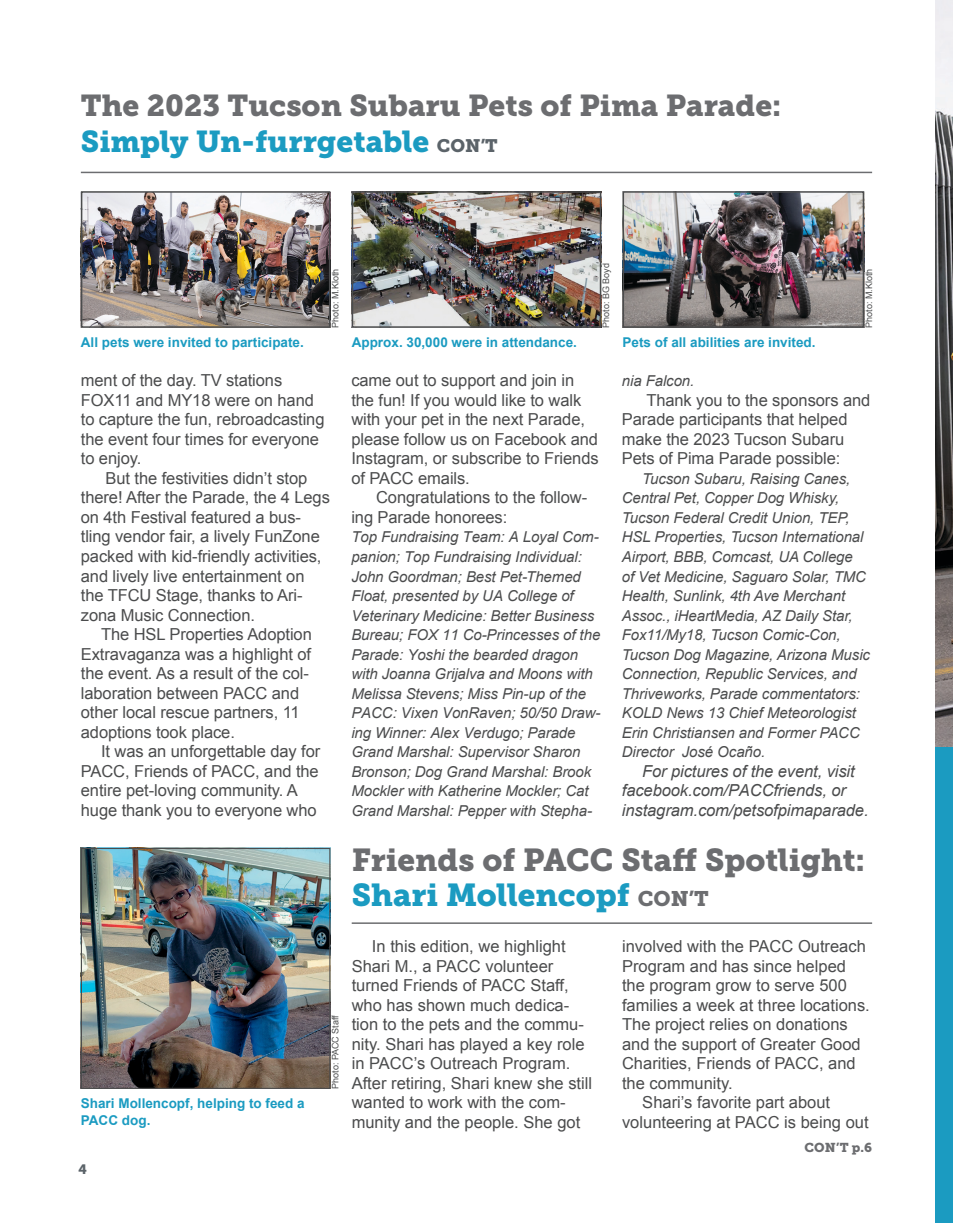
<style>
.page{position:relative;width:953px;height:1223px;background:#fff}
.page>*{position:absolute;margin:0;border:0;box-sizing:border-box;transform-origin:0 0}
._33_Header_gray_Bitt{font:31.5px "Museo Slab 900";color:#6c6d70}
._33_Header_gray_Bitt-2{font:31.5px "Museo Slab 900";color:#1b9bc1}
._33_Header_gray_Bitt-3{font:30px/36px "Museo Slab 900";color:#6c6d70}
._8_Content_gray_Sour{font:16.5px/19.5px "Arial";letter-spacing:-.005em;color:#4b4c4d}
._8_Content_gray_Sour-2{font:italic 16.5px/19.5px "Arial";letter-spacing:-.005em;color:#4b4c4d}
._8_Content_gray_Sour-3{font:italic 15px/19.5px "Arial";letter-spacing:-.005em;color:#4b4c4d}
.t1{font:700 13.5px/16.2px "Arial";color:#1b9bc1}
._9_Content_gray_Sour{font:13.5px "Museo Slab 900";color:#5b6369}
._8_Content_gray_Sour-4{font:12.75px "Museo Slab 900";color:#6c6d70}
.t2{font:9px "Arial";color:#4b4c4d}
.s1{color:#1b9bc1}
.s2{font-size:18px;color:#5b6369}
.s3{font-size:21px;color:#6c6d70}
</style>
<div class="page">
<img style="left:84px;top:194px;width:243px;height:131px">
<div style="left:81px;top:191px;width:249px;height:137px;border:2px solid #4b4c4d"></div>
<hr style="left:81px;top:172px;width:790px;height:1px;background:#6c6d70">
<img style="left:935px;top:0;width:17px;height:746px">
<div style="left:935px;top:746px;width:17px;height:475px;background:#1b9bc1"></div>
<hr style="left:351px;top:922px;width:520px;height:1px;background:#6c6d70">
<img style="left:83px;top:849px;width:245px;height:237px">
<div style="left:81px;top:847px;width:249px;height:241px;border:1px solid #4b4c4d"></div>
<img style="left:354px;top:194px;width:244px;height:131px">
<div style="left:351px;top:191px;width:250px;height:137px;border:2px solid #4b4c4d"></div>
<img style="left:625px;top:194px;width:235px;height:131px">
<div style="left:622px;top:191px;width:241px;height:137px;border:2px solid #4b4c4d"></div>
<p class="_33_Header_gray_Bitt-3" style="left:81px;top:87px;width:701px">The 2023 Tucson Subaru Pets of Pima Parade:<br><span class="s1">Simply Un-furrgetable</span> <span class="s2">CON’T</span></p>
<p class="t1" style="left:81px;top:335px;width:224px">All pets were invited to participate.</p>
<p class="t2" style="left:329px;top:328px;width:61px;rotate:-90deg">Photo: M.Kloth</p>
<p class="t2" style="left:600px;top:328px;width:66px;rotate:-90deg">Photo: BG Boyd</p>
<p class="t2" style="left:862px;top:328px;width:61px;rotate:-90deg">Photo: M.Kloth</p>
<p class="t1" style="left:351px;top:335px;width:227px">Approx. 30,000 were in attendance.</p>
<p class="t1" style="left:622px;top:335px;width:194px">Pets of all abilities are invited.</p>
<p class="_8_Content_gray_Sour" style="left:81px;top:371px;width:245px">ment of the day. TV stations<br>FOX11 and MY18 were on hand to capture the fun, rebroadcasting the event four times for everyone to enjoy.</p>
<p class="_8_Content_gray_Sour" style="left:81px;top:468px;width:250px;text-indent:25px">But the festivities didn’t stop there! After the Parade, the 4 Legs on 4th Festival featured a bus&shy;tling vendor fair, a lively FunZone packed with kid-friendly activities, and lively live entertainment on the TFCU Stage, thanks to Ari&shy;zona Music Connection.</p>
<p class="_8_Content_gray_Sour" style="left:81px;top:624px;width:232px;text-indent:20px">The HSL Properties Adoption<br>Extravaganza was a highlight of the event. As a result of the col&shy;laboration between PACC and other local rescue partners, 11 adoptions took place.</p>
<p class="_8_Content_gray_Sour" style="left:81px;top:741px;width:241px;text-indent:20px">It was an unforgettable day for<br>PACC, Friends of PACC, and the entire pet-loving community. A huge thank you to everyone who</p>
<p class="t1" style="left:81px;top:1095px;width:225px">Shari Mollencopf, helping to feed a<br>PACC dog.</p>
<p class="_9_Content_gray_Sour" style="left:78px;top:1160px;width:10px">4</p>
<p class="t2" style="left:329px;top:1088px;width:76px;rotate:-90deg">Photo: PACC Staff</p>
<p class="_8_Content_gray_Sour" style="left:351px;top:371px;width:249px">came out to support and join in the fun! If you would like to walk with your pet in the next Parade, please follow us on Facebook and<br>Instagram, or subscribe to Friends of PACC emails.</p>
<p class="_8_Content_gray_Sour" style="left:351px;top:488px;width:237px;text-indent:25px">Congratulations to the follow&shy;ing Parade honorees:</p>
<p class="_8_Content_gray_Sour-3" style="left:351px;top:527px;width:250px">Top Fundraising Team: A Loyal Com&shy;panion; Top Fundraising Individual:<br>John Goordman; Best Pet-Themed Float, presented by UA College of Veterinary Medicine: Better Business Bureau; FOX 11 Co-Princesses of the Parade: Yoshi the bearded dragon with Joanna Grijalva and Moons with Melissa Stevens; Miss Pin-up of the PACC: Vixen VonRaven; 50/50 Draw&shy;ing Winner: Alex Verdugo; Parade Grand Marshal: Supervisor Sharon Bronson; Dog Grand Marshal: Brook Mockler with Katherine Mockler; Cat Grand Marshal: Pepper with Stepha-</p>
<p class="_8_Content_gray_Sour-3" style="left:621px;top:371px;width:74px">nia Falcon.</p>
<p class="_8_Content_gray_Sour" style="left:621px;top:390px;width:250px;text-indent:24px">Thank you to the sponsors and<br>Parade participants that helped make the 2023 Tucson Subaru<br>Pets of Pima Parade possible:</p>
<p class="_8_Content_gray_Sour-3" style="left:621px;top:469px;width:249px;text-indent:20px">Tucson Subaru, Raising Canes, Central Pet, Copper Dog Whisky, Tucson Federal Credit Union, TEP, HSL Properties, Tucson International Airport, BBB, Comcast, UA College<br>of Vet Medicine, Saguaro Solar, TMC Health, Sunlink, 4th Ave Merchant Assoc., iHeartMedia, AZ Daily Star, Fox11/My18, Tucson Comic-Con, Tucson Dog Magazine, Arizona Music Connection, Republic Services, and Thriveworks, Parade commentators:<br>KOLD News 13 Chief Meteorologist Erin Christiansen and Former PACC Director José Ocaño.</p>
<p class="_8_Content_gray_Sour-2" style="left:621px;top:761px;width:248px;text-indent:20px">For pictures of the event, visit facebook.com/PACCfriends, or instagram.com/petsofpimaparade.</p>
<p class="_33_Header_gray_Bitt" style="left:351px;top:841px;width:515px">Friends of PACC Staff Spotlight:</p>
<p class="_33_Header_gray_Bitt-2" style="left:351px;top:876px;width:358px">Shari Mollencopf <span class="s3">CON’T</span></p>
<p class="_8_Content_gray_Sour" style="left:351px;top:936px;width:242px;text-indent:20px">In this edition, we highlight<br>Shari M., a PACC volunteer turned Friends of PACC Staff, who has shown much dedica&shy;tion to the pets and the commu&shy;nity. Shari has played a key role in PACC’s Outreach Program.<br>After retiring, Shari knew she still wanted to work with the com&shy;munity and the people. She got</p>
<p class="_8_Content_gray_Sour" style="left:621px;top:936px;width:249px">involved with the PACC Outreach<br>Program and has since helped the program grow to serve 500 families a week at three locations.<br>The project relies on donations and the support of Greater Good<br>Charities, Friends of PACC, and the community.</p>
<p class="_8_Content_gray_Sour" style="left:621px;top:1092px;width:248px;text-indent:20px">Shari’s favorite part about volunteering at PACC is being out</p>
<p class="_8_Content_gray_Sour-4" style="left:804px;top:1139px;width:69px">CON’T p.6</p>
</div>
